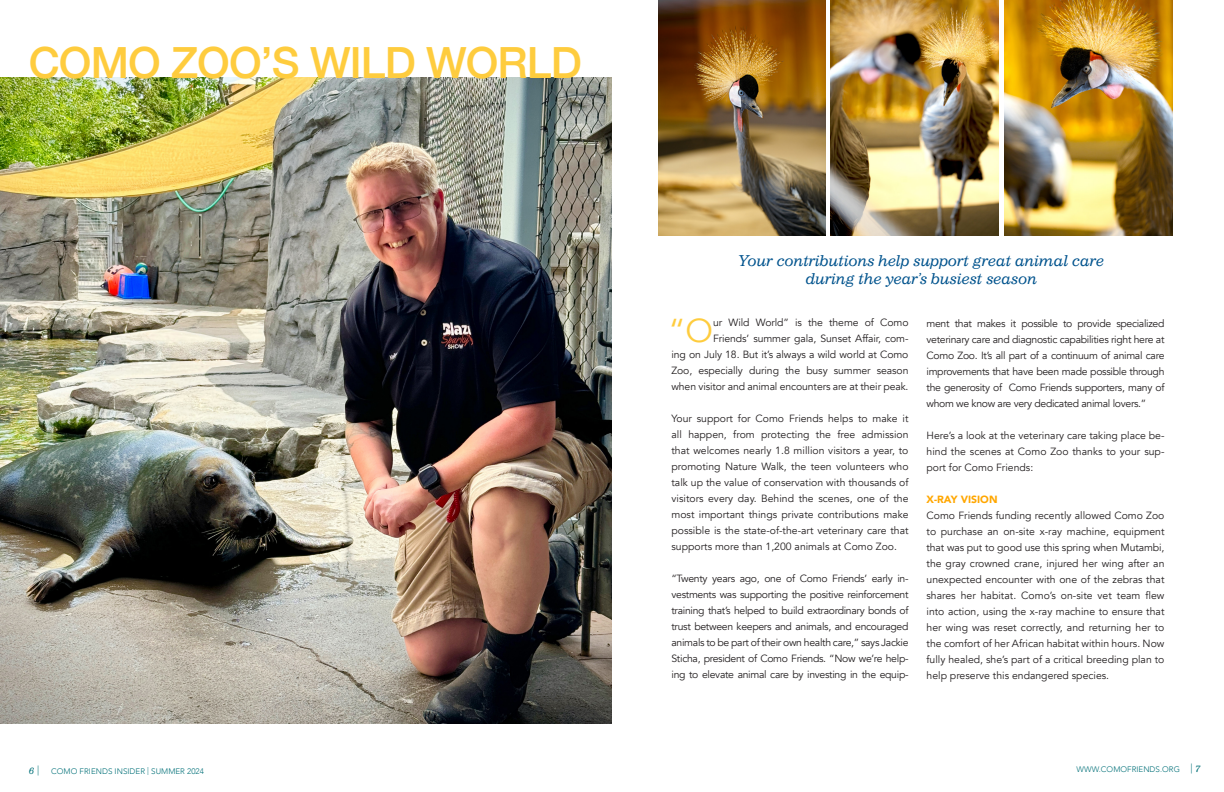
<style>
.page{position:relative;width:1224px;height:792px;background:#fff}
.page>*{position:absolute;margin:0;border:0;box-sizing:border-box;transform-origin:0 0}
.t1{font:500 43px "Helvetica Neue";letter-spacing:-.02em;color:#fecc3e}
.t2{font:33px "Avenir";color:#fecc3e}
.t3{font:italic 15px/18px "Impressum Std";letter-spacing:-.02em;color:#00538d;text-align:center}
.t4{font:10.4px/16px "Avenir";letter-spacing:-.01em;color:#231f20;text-align:justify}
.t5{font:900 10.4px "Avenir";color:#ffa700}
.t6{font:italic 10px "Impressum Std";color:#007078}
.t7{font:300 8px "Avenir";letter-spacing:.005em;color:#007078}
.s1{font-family:"Avenir";font-weight:300;font-style:normal}
.s2{font-size:10px}
.s3{font-family:"Impressum Std";font-weight:400;font-style:italic;font-size:10px}
</style>
<div class="page">
<img style="left:0;top:77px;width:612px;height:647px">
<img style="left:658px;top:0;width:168px;height:235px">
<img style="left:1005px;top:0;width:168px;height:235px">
<img style="left:830px;top:0;width:168px;height:235px">
<p class="t1" style="left:29px;top:28px;width:555px">COMO ZOO’S WILD WORLD</p>
<p class="t6" style="left:29px;top:764px;width:12px">6 <span class="s1">|</span></p>
<p class="t7" style="left:51px;top:766px;width:154px">COMO FRIENDS INSIDER | SUMMER 2024</p>
<p class="t3" style="left:738px;top:251px;width:367px">Your contributions help support great animal care during the year’s busiest season</p>
<p class="t4" style="left:672px;top:314px;width:239px;text-align:right">ur Wild World” is the theme of Como<br>Friends’ summer gala, Sunset Affair, com-<br>ing on July 18. But it’s always a wild world at Como Zoo, especially during the busy summer season when visitor and animal encounters are at their peak.</p>
<p class="t4" style="left:672px;top:410px;width:239px">Your support for Como Friends helps to make it all happen, from protecting the free admission that welcomes nearly 1.8 million visitors a year, to promoting Nature Walk, the teen volunteers who talk up the value of conservation with thousands of visitors every day. Behind the scenes, one of the most important things private contributions make possible is the state-of-the-art veterinary care that supports more than 1,200 animals at Como Zoo.</p>
<p class="t4" style="left:672px;top:570px;width:239px">“Twenty years ago, one of Como Friends’ early in&shy;vestments was supporting the positive reinforcement training that’s helped to build extraordinary bonds of trust between keepers and animals, and encouraged animals to be part of their own health care,” says Jackie Sticha, president of Como Friends. “Now we’re help&shy;ing to elevate animal care by investing in the equip-</p>
<p class="t2" style="left:668px;top:311px;width:46px">“O</p>
<p class="t4" style="left:927px;top:315px;width:239px">ment that makes it possible to provide specialized veterinary care and diagnostic capabilities right here at Como Zoo. It’s all part of a continuum of animal care improvements that have been made possible through the generosity of Como Friends supporters, many of whom we know are very dedicated animal lovers.”</p>
<p class="t4" style="left:927px;top:427px;width:239px">Here’s a look at the veterinary care taking place be&shy;hind the scenes at Como Zoo thanks to your sup&shy;port for Como Friends:</p>
<p class="t5" style="left:927px;top:490px;width:72px">X-RAY VISION</p>
<p class="t4" style="left:927px;top:507px;width:239px">Como Friends funding recently allowed Como Zoo to purchase an on-site x-ray machine, equipment that was put to good use this spring when Mutambi, the gray crowned crane, injured her wing after an unexpected encounter with one of the zebras that shares her habitat. Como’s on-site vet team flew into action, using the x-ray machine to ensure that her wing was reset correctly, and returning her to the comfort of her African habitat within hours. Now fully healed, she’s part of a critical breeding plan to help preserve this endangered species.</p>
<p class="t7" style="left:1077px;top:765px;width:126px">WWW.COMOFRIENDS.ORG <span class="s2">|</span> <span class="s3">7</span></p>
</div>
